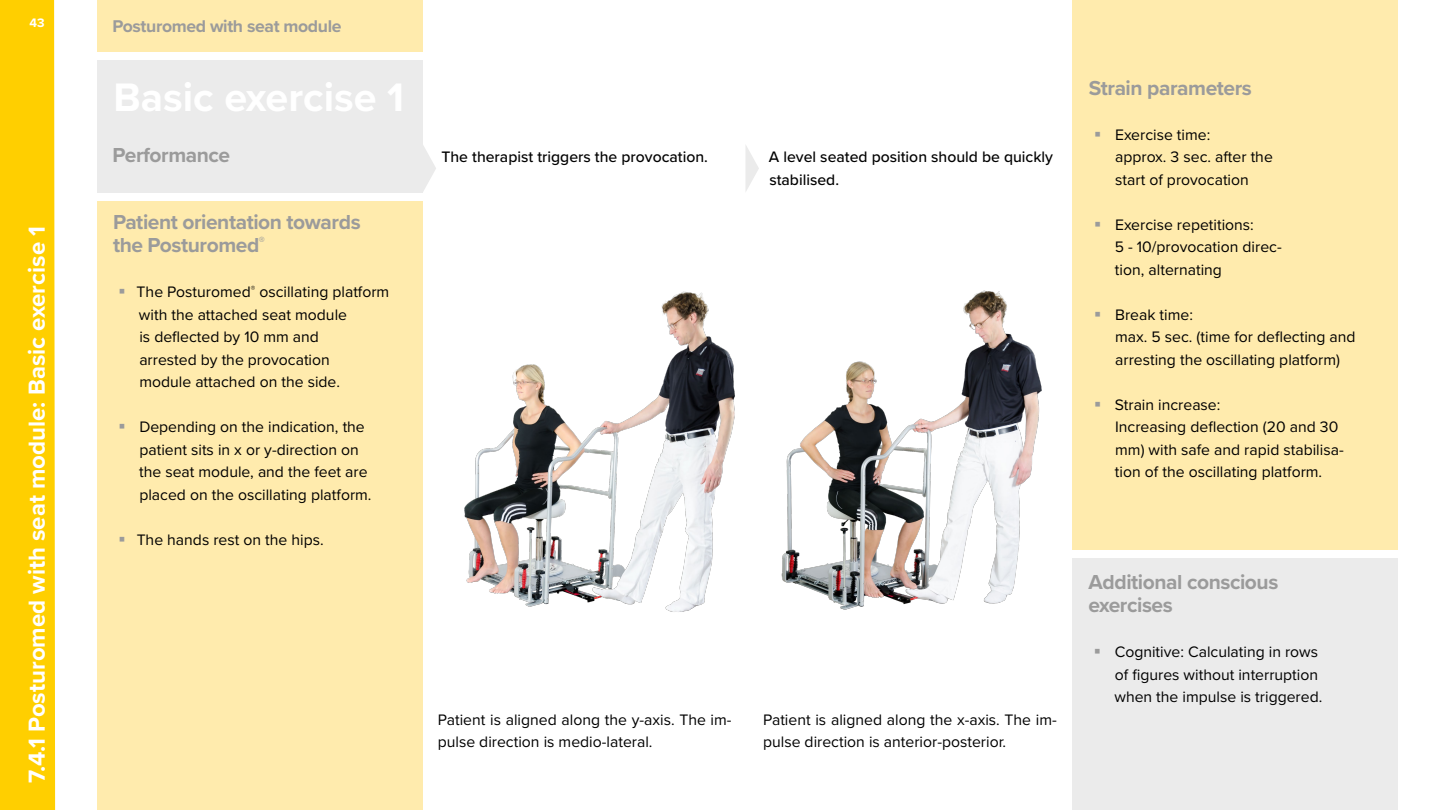
<style>
.page{position:relative;width:1440px;height:810px;background:#fff}
.page>*{position:absolute;margin:0;border:0;box-sizing:border-box;transform-origin:0 0}
.t1{font:700 24px "Proxima Nova";color:#fff}
.t2{font:700 21px/22.5px "Proxima Nova";letter-spacing:-.02em;color:#9b9b9b}
.t3{font:700 17.62px "Proxima Nova";letter-spacing:-.02em;color:#9b9b9b}
.t4{font:15.75px/22.5px "Proxima Nova";color:#000}
.t5{font:500 15.75px/22.5px "Proxima Nova";color:#000}
.t6{font:700 12.75px "Proxima Nova";color:#fff}
</style>
<div class="page">
<div style="left:0;top:0;width:55px;height:810px;background:#ffcf00"></div>
<div style="left:1072px;top:0;width:326px;height:549px;background:#ffebad"></div>
<div style="left:97px;top:202px;width:326px;height:608px;background:#ffebad"></div>
<div style="left:1072px;top:558px;width:326px;height:252px;background:#ebebeb"></div>
<svg style="left:423px;top:145px;width:13px;height:46px"></svg>
<svg style="left:746px;top:146px;width:13px;height:45px"></svg>
<div style="left:97px;top:60px;width:326px;height:133px;background:#ebebeb"></div>
<div style="left:97px;top:0;width:326px;height:52px;background:#ffebad"></div>
<img style="left:464px;top:291px;width:271px;height:321px">
<img style="left:781px;top:290px;width:261px;height:320px">
<p class="t6" style="left:29px;top:13px;width:17px">43</p>
<h1 class="t1" style="left:19px;top:783px;width:558px;rotate:-90deg">7.4.1 Posturomed with seat module: Basic exercise 1</h1>
<p class="t3" style="left:112px;top:13px;width:231px">Posturomed with seat module</p>
<h2 class="t2" style="left:112px;top:143px;width:119px">Performance</h2>
<h2 class="t2" style="left:113px;top:211px;width:249px">Patient orientation towards the Posturomed<sup>®</sup></h2>
<p class="t4" style="left:137px;top:280px;width:254px">The Posturomed<sup>®</sup> oscillating platform with the attached seat module<br>is deflected by 10 mm and<br>arrested by the provocation<br>module attached on the side.</p>
<p class="t4" style="left:139px;top:415px;width:234px">Depending on the indication, the patient sits in x or y-direction on the seat module, and the feet are placed on the oscillating platform.</p>
<p class="t4" style="left:137px;top:527px;width:189px">The hands rest on the hips.</p>
<p class="t5" style="left:441px;top:145px;width:268px">The therapist triggers the provocation.</p>
<p class="t5" style="left:769px;top:145px;width:286px">A level seated position should be quickly stabilised.</p>
<h2 class="t2" style="left:1089px;top:76px;width:165px">Strain parameters</h2>
<p class="t4" style="left:1115px;top:122px;width:159px">Exercise time:<br>approx. 3 sec. after the start of provocation</p>
<p class="t4" style="left:1115px;top:212px;width:168px">Exercise repetitions:<br>5 - 10/provocation direc&shy;tion, alternating</p>
<p class="t4" style="left:1115px;top:302px;width:242px">Break time:<br>max. 5 sec. (time for deflecting and arresting the oscillating platform)</p>
<p class="t4" style="left:1115px;top:392px;width:230px">Strain increase:<br>Increasing deflection (20 and 30 mm) with safe and rapid stabilisa&shy;tion of the oscillating platform.</p>
<p class="t4" style="left:438px;top:707px;width:295px">Patient is aligned along the y-axis. The im&shy;pulse direction is medio-lateral.</p>
<p class="t4" style="left:763px;top:707px;width:295px">Patient is aligned along the x-axis. The im&shy;pulse direction is anterior-posterior.</p>
<h2 class="t2" style="left:1089px;top:571px;width:191px">Additional conscious exercises</h2>
<p class="t4" style="left:1114px;top:640px;width:209px">Cognitive: Calculating in rows of figures without interruption when the impulse is triggered.</p>
</div>
